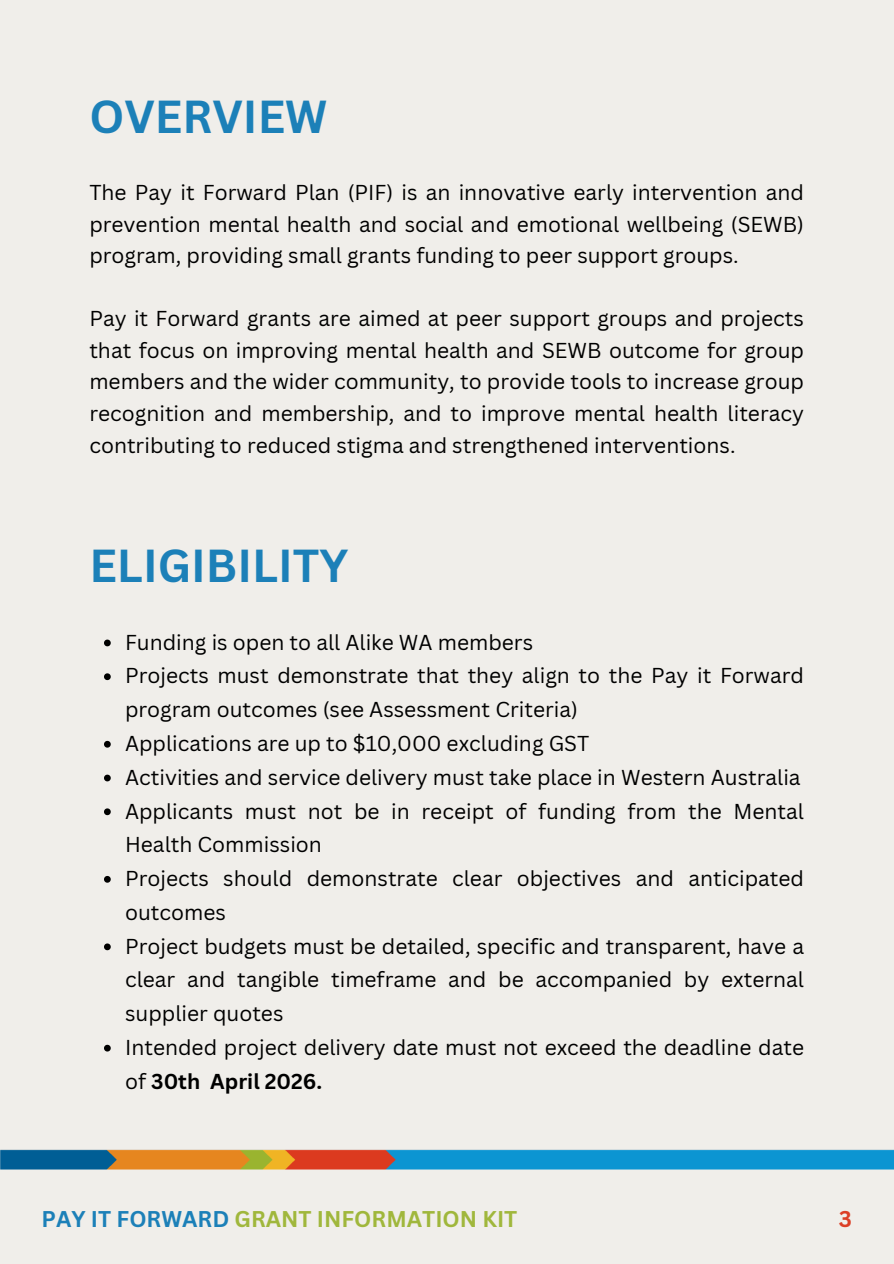
<style>
.page{position:relative;width:894px;height:1264px;background:#fff}
.page>*{position:absolute;margin:0;border:0;box-sizing:border-box;transform-origin:0 0}
.t1{font:700 45px "Canva Sans";color:#1c80b8}
.t2{font:700 22.2px "Canva Sans";color:#a0b73c}
.t3{font:700 22.2px "Canva Sans";color:#dc3f26}
.t4{font:21px/31.5px "Canva Sans";color:#000}
.s1{font-weight:700}
.s2{color:#1c80b8}
</style>
<div class="page">
<div style="left:0;top:0;width:893px;height:1263px;background:#f0eeea"></div>
<img style="left:0;top:1149px;width:893px;height:21px">
<svg style="left:104px;top:639px;width:7px;height:7px"></svg>
<svg style="left:104px;top:673px;width:7px;height:7px"></svg>
<svg style="left:104px;top:741px;width:7px;height:6px"></svg>
<svg style="left:104px;top:774px;width:7px;height:7px"></svg>
<svg style="left:104px;top:808px;width:7px;height:7px"></svg>
<svg style="left:104px;top:876px;width:7px;height:6px"></svg>
<svg style="left:104px;top:943px;width:7px;height:7px"></svg>
<svg style="left:104px;top:1044px;width:7px;height:7px"></svg>
<p class="t1" style="left:89px;top:85px;width:239px">OVERVIEW</p>
<p class="t4" style="left:89px;top:176px;width:716px;text-align:justify">The Pay it Forward Plan (PIF) is an innovative early intervention and prevention mental health and social and emotional wellbeing (SEWB) program, providing small grants funding to peer support groups.</p>
<p class="t4" style="left:89px;top:302px;width:716px;text-align:justify">Pay it Forward grants are aimed at peer support groups and projects that focus on improving mental health and SEWB outcome for group members and the wider community, to provide tools to increase group recognition and membership, and to improve mental health literacy contributing to reduced stigma and strengthened interventions.</p>
<p class="t1" style="left:89px;top:534px;width:260px">ELIGIBILITY</p>
<p class="t4" style="left:125px;top:625px;width:409px">Funding is open to all Alike WA members</p>
<p class="t4" style="left:125px;top:658px;width:680px;line-height:33.8px">Projects must demonstrate that they align to the Pay it Forward program outcomes (see Assessment Criteria)</p>
<p class="t4" style="left:125px;top:727px;width:465px">Applications are up to $10,000 excluding GST</p>
<p class="t4" style="left:125px;top:760px;width:677px">Activities and service delivery must take place in Western Australia</p>
<p class="t4" style="left:125px;top:793px;width:680px;line-height:33.8px">Applicants must not be in receipt of funding from the Mental<br>Health Commission</p>
<p class="t4" style="left:125px;top:861px;width:680px;line-height:33.8px">Projects should demonstrate clear objectives and anticipated outcomes</p>
<p class="t4" style="left:125px;top:928px;width:680px;line-height:33.8px;text-align:justify">Project budgets must be detailed, specific and transparent, have a clear and tangible timeframe and be accompanied by external supplier quotes</p>
<h2 class="t4" style="left:125px;top:1029px;width:680px;line-height:33.8px">Intended project delivery date must not exceed the deadline date of <span class="s1">30th April 2026.</span></h2>
<h1 class="t2" style="left:42px;top:1203px;width:477px"><span class="s2">PAY IT FORWARD</span> GRANT INFORMATION KIT</h1>
<p class="t3" style="left:838px;top:1203px;width:15px">3</p>
</div>
